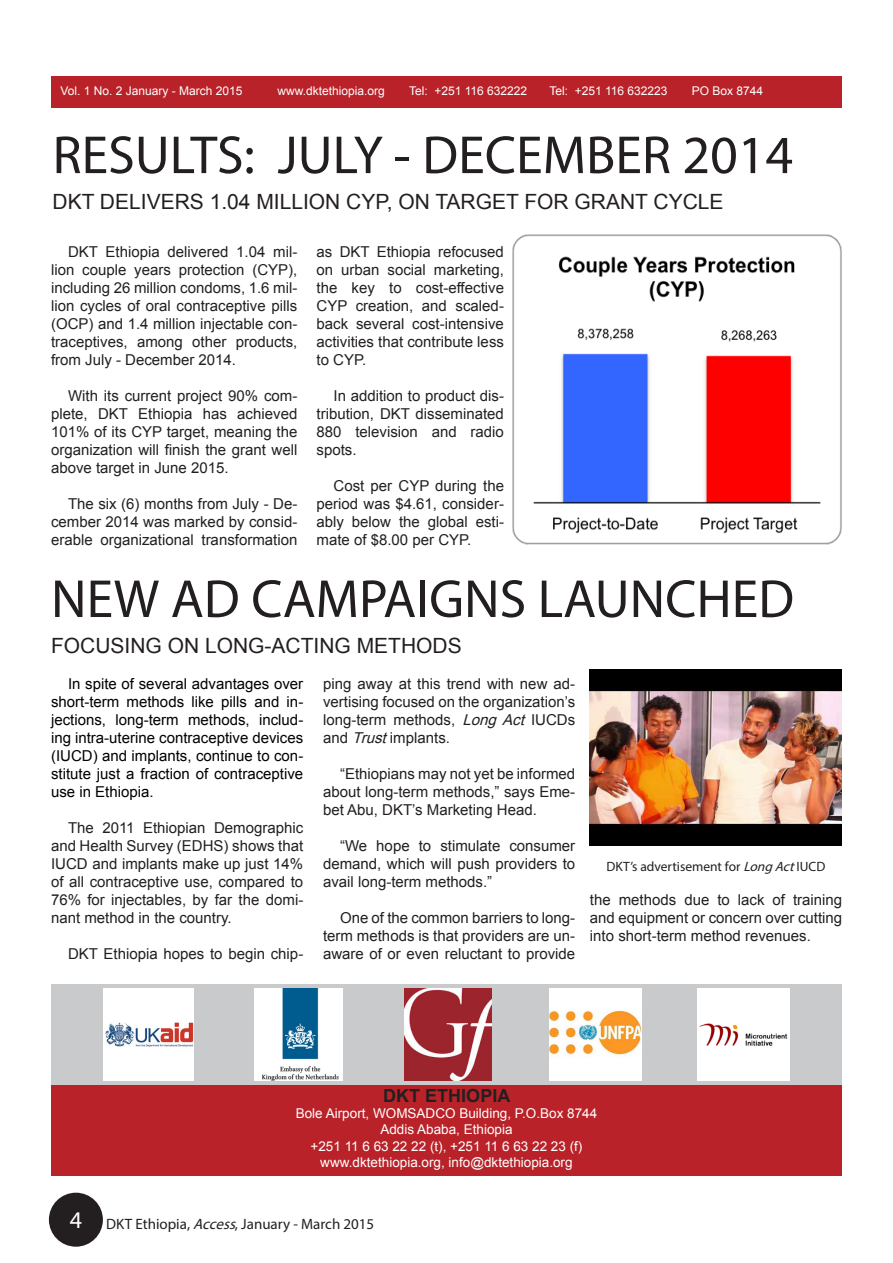
<style>
.page{position:relative;width:893px;height:1263px;background:#fff}
.page>*{position:absolute;margin:0;border:0;box-sizing:border-box;transform-origin:0 0}
.t1{font:54px "Myriad Pro";color:#231f20}
.t2{font:21px "Arial";color:#231f20}
.t3{font:700 18px "Arial";color:#231f20}
.t4{font:15px/18px "Arial";color:#231f20;text-align:justify}
.t5{font:15px/18px "Arial";color:#000;text-align:justify}
.t6{font:15px "Myriad Pro";color:#231f20}
.t7{font:13.5px "Arial";color:#fff}
.t8{font:13.5px "Myriad Pro";color:#231f20}
.t9{font:12px "Arial";color:#fff}
.s1{font-style:italic}
.s2{font-size:24px;color:#fff}
</style>
<div class="page">
<div style="left:49px;top:1193px;width:54px;height:54px;background:#231f20;border-radius:50%"></div>
<div style="left:51px;top:77px;width:791px;height:31px;background:#b92228"></div>
<div style="left:51px;top:1085px;width:791px;height:91px;background:#b92228"></div>
<div style="left:51px;top:984px;width:791px;height:101px;background:#c9cacc"></div>
<img style="left:254px;top:988px;width:89px;height:92px">
<img style="left:405px;top:988px;width:87px;height:92px">
<img style="left:103px;top:988px;width:91px;height:92px">
<img style="left:698px;top:988px;width:92px;height:92px">
<img style="left:549px;top:988px;width:92px;height:92px">
<img style="left:512px;top:234px;width:330px;height:311px">
<img style="left:590px;top:670px;width:252px;height:175px">
<p class="t9" style="left:60px;top:82px;width:184px">Vol. 1 No. 2 January - March 2015</p>
<p class="t9" style="left:277px;top:82px;width:109px">www.dktethiopia.org</p>
<p class="t9" style="left:409px;top:82px;width:120px">Tel: +251 116 632222</p>
<p class="t9" style="left:549px;top:82px;width:120px">Tel: +251 116 632223</p>
<p class="t9" style="left:692px;top:82px;width:73px">PO Box 8744</p>
<p class="t1" style="left:53px;top:122px;width:742px">RESULTS: JULY - DECEMBER 2014</p>
<p class="t2" style="left:53px;top:188px;width:673px">DKT DELIVERS 1.04 MILLION CYP, ON TARGET FOR GRANT CYCLE</p>
<p class="t4" style="left:51px;top:242px;width:248px;text-indent:17px">DKT Ethiopia delivered 1.04 mil&shy;lion couple years protection (CYP), including 26 million condoms, 1.6 mil&shy;lion cycles of oral contraceptive pills (OCP) and 1.4 million injectable con&shy;traceptives, among other products, from July - December 2014.</p>
<p class="t4" style="left:51px;top:386px;width:248px;text-indent:17px">With its current project 90% com&shy;plete, DKT Ethiopia has achieved 101% of its CYP target, meaning the organization will finish the grant well above target in June 2015.</p>
<p class="t4" style="left:51px;top:494px;width:248px;text-indent:17px">The six (6) months from July - De&shy;cember 2014 was marked by consid&shy;erable organizational transformation</p>
<p class="t4" style="left:317px;top:242px;width:189px">as DKT Ethiopia refocused on urban social marketing, the key to cost-effective CYP creation, and scaled&shy;back several cost-intensive activities that contribute less to CYP.</p>
<p class="t4" style="left:317px;top:386px;width:189px;text-indent:17px">In addition to product dis&shy;tribution, DKT disseminated 880 television and radio spots.</p>
<p class="t4" style="left:317px;top:476px;width:189px;text-indent:17px">Cost per CYP during the period was $4.61, consider&shy;ably below the global esti&shy;mate of $8.00 per CYP.</p>
<p class="t1" style="left:51px;top:566px;width:745px">NEW AD CAMPAIGNS LAUNCHED</p>
<p class="t2" style="left:51px;top:632px;width:412px">FOCUSING ON LONG-ACTING METHODS</p>
<p class="t5" style="left:51px;top:674px;width:254px;text-indent:17px">In spite of several advantages over short-term methods like pills and in&shy;jections, long-term methods, includ&shy;ing intra-uterine contraceptive devices (IUCD) and implants, continue to con&shy;stitute just a fraction of contraceptive use in Ethiopia.</p>
<p class="t4" style="left:51px;top:818px;width:254px;text-indent:17px">The 2011 Ethiopian Demographic and Health Survey (EDHS) shows that IUCD and implants make up just 14% of all contraceptive use, compared to 76% for injectables, by far the domi&shy;nant method in the country.</p>
<p class="t4" style="left:68px;top:944px;width:237px">DKT Ethiopia hopes to begin chip-</p>
<p class="t4" style="left:323px;top:674px;width:254px">ping away at this trend with new ad&shy;vertising focused on the organization’s long-term methods, <span class="s1">Long Act</span> IUCDs and <span class="s1">Trust</span>implants.</p>
<p class="t4" style="left:323px;top:764px;width:254px;text-indent:17px">“Ethiopians may not yet be informed about long-term methods,” says Eme&shy;bet Abu, DKT’s Marketing Head.</p>
<p class="t4" style="left:323px;top:836px;width:254px;text-indent:17px">“We hope to stimulate consumer demand, which will push providers to avail long-term methods.”</p>
<p class="t4" style="left:323px;top:908px;width:254px;text-indent:17px">One of the common barriers to long&shy;term methods is that providers are un&shy;aware of or even reluctant to provide</p>
<p class="t8" style="left:607px;top:858px;width:220px">DKT’s advertisement for <span class="s1">LongAct</span>IUCD</p>
<p class="t4" style="left:590px;top:890px;width:254px">the methods due to lack of training and equipment or concern over cutting into short-term method revenues.</p>
<p class="t3" style="left:383px;top:1084px;width:129px">DKT ETHIOPIA</p>
<p class="t7" style="left:296px;top:1105px;width:303px">Bole Airport, WOMSADCO Building, P.O.Box 8744</p>
<p class="t7" style="left:380px;top:1121px;width:134px">Addis Ababa, Ethiopia</p>
<p class="t7" style="left:310px;top:1137px;width:273px">+251 11 6 63 22 22 (t), +251 11 6 63 22 23 (f)</p>
<p class="t7" style="left:320px;top:1153px;width:254px">www.dktethiopia.org, info@dktethiopia.org</p>
<p class="t6" style="left:70px;top:1214px;width:306px"><span class="s2">4</span> DKT Ethiopia, <span class="s1">Access</span>, January - March 2015</p>
</div>
